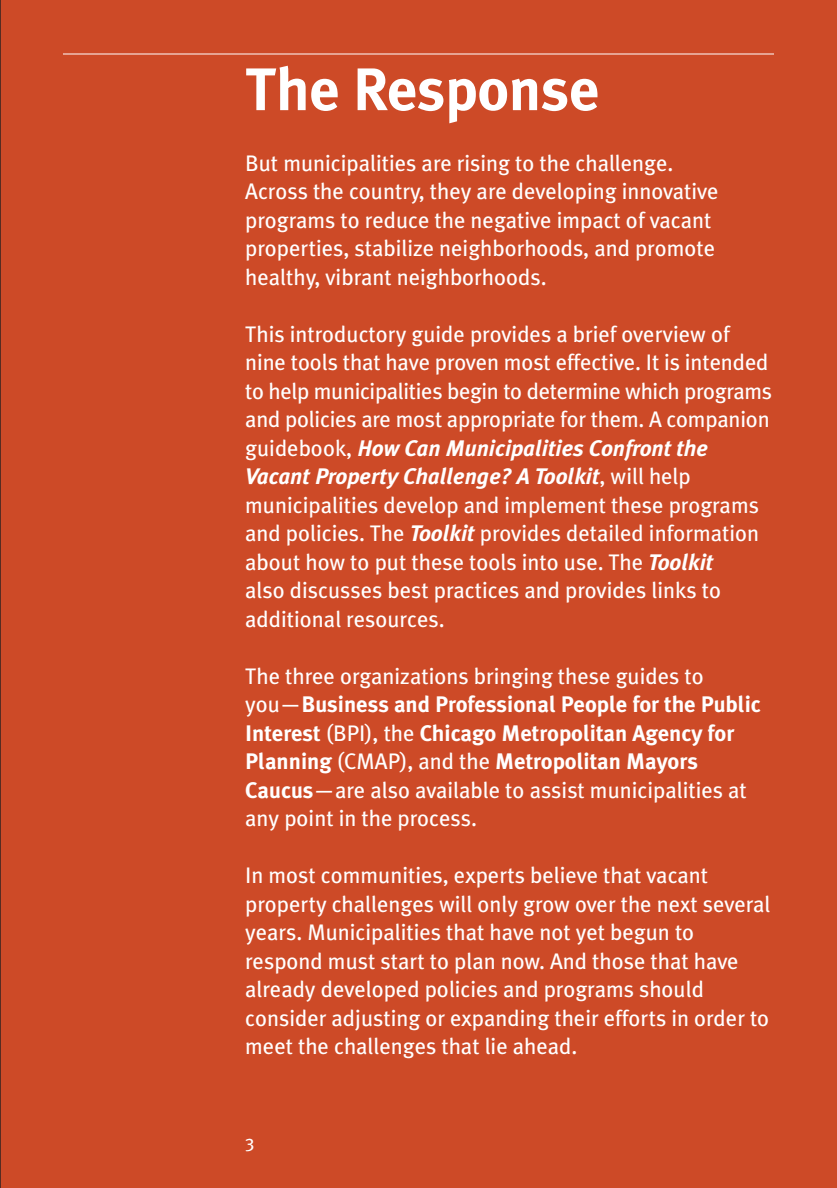
<style>
.page{position:relative;width:837px;height:1188px;background:#cd4a27}
.page>*{position:absolute;margin:0;border:0;box-sizing:border-box;transform-origin:0 0}
.t1{font:700 60px "Meta Plus";letter-spacing:-.005em;color:#fff}
.t2{font:22.5px/28.5px "Meta Plus";color:#fff}
.t3{font:18px "Meta Plus";color:#fff}
.s1{font-weight:700;font-style:italic}
.s2{font-weight:700}
</style>
<div class="page">
<hr style="left:63px;top:54px;width:711px;height:1px;background:#fff">
<h1 class="t1" style="left:245px;top:55px;width:356px">The Response</h1>
<p class="t2" style="left:245px;top:148px;width:475px">But municipalities are rising to the challenge.<br>Across the country, they are developing innovative programs to reduce the negative impact of vacant properties, stabilize neighborhoods, and promote healthy, vibrant neighborhoods.</p>
<p class="t2" style="left:245px;top:319px;width:528px">This introductory guide provides a brief overview of nine tools that have proven most effective. It is intended to help municipalities begin to determine which programs and policies are most appropriate for them. A companion guidebook, <span class="s1">How Can Municipalities Confront the Vacant Property Challenge? A Toolkit</span>, will help municipalities develop and implement these programs and policies. The <span class="s1">Toolkit</span> provides detailed information about how to put these tools into use. The <span class="s1">Toolkit<br></span>also discusses best practices and provides links to additional resources.</p>
<p class="t2" style="left:245px;top:662px;width:517px">The three organizations bringing these guides to you—<span class="s2">Business and Professional People for the Public Interest</span> (BPI), the <span class="s2">Chicago Metropolitan Agency for Planning</span> (CMAP), and the <span class="s2">Metropolitan Mayors Caucus</span>—are also available to assist municipalities at any point in the process.</p>
<p class="t2" style="left:245px;top:861px;width:527px">In most communities, experts believe that vacant property challenges will only grow over the next several years. Municipalities that have not yet begun to respond must start to plan now. And those that have already developed policies and programs should consider adjusting or expanding their efforts in order to meet the challenges that lie ahead.</p>
<p class="t3" style="left:245px;top:1131px;width:11px">3</p>
</div>
